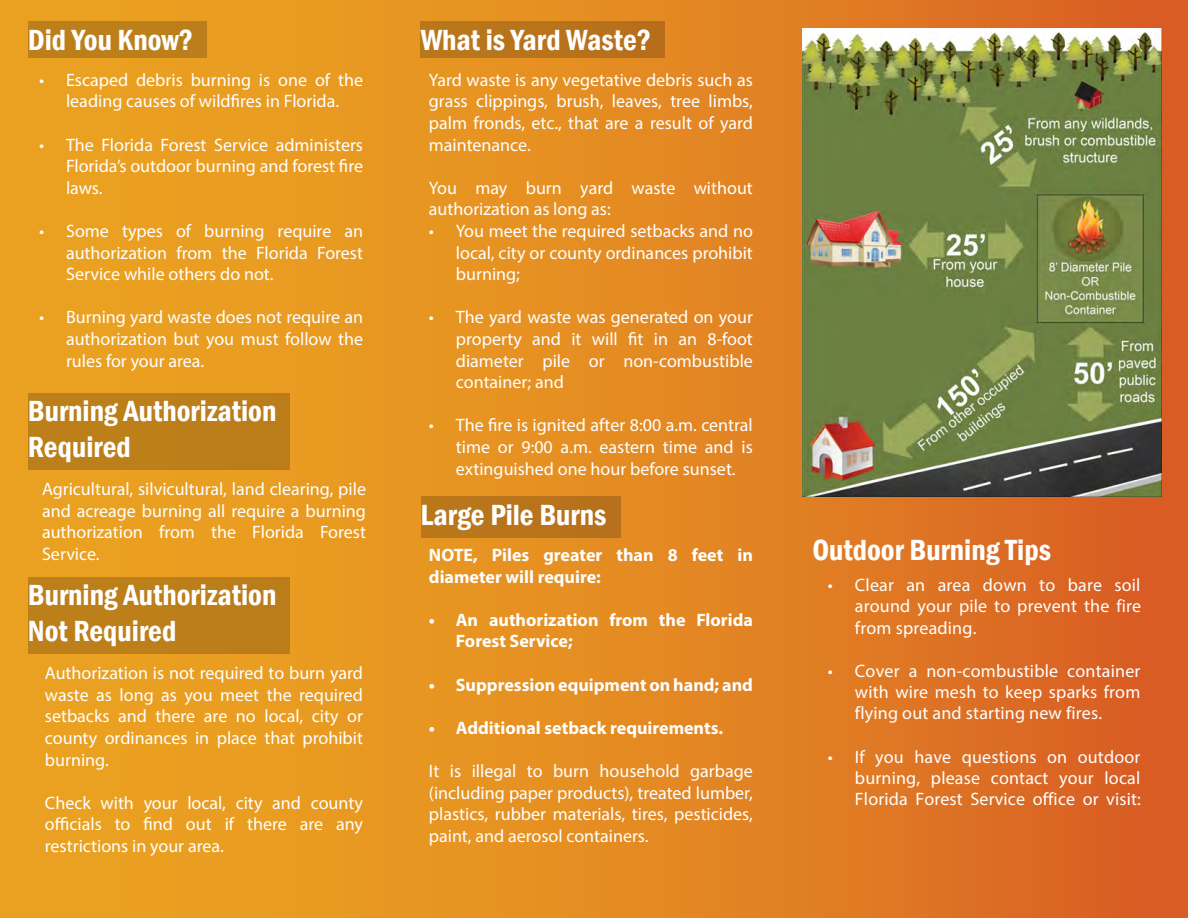
<style>
.page{position:relative;width:1188px;height:918px;background:#fff}
.page>*{position:absolute;margin:0;border:0;box-sizing:border-box;transform-origin:0 0}
.t1{font:600 condensed 30px/36px "Franklin Gothic";color:#fff}
.t2{font:18px/21.6px "Myriad Pro";color:#fff;text-align:justify}
.t3{font:700 18px/21.6px "Myriad Pro";color:#fff}
</style>
<div class="page">
<div style="left:0;top:0;width:1188px;height:918px;background:linear-gradient(to right,#edac20,#d96425)"></div>
<div style="left:28px;top:22px;width:178px;height:36px;background:#bc7f1a"></div>
<div style="left:28px;top:393px;width:262px;height:77px;background:#bc7f1a"></div>
<div style="left:28px;top:577px;width:262px;height:77px;background:#bc7f1a"></div>
<div style="left:420px;top:22px;width:244px;height:36px;background:#b8731b"></div>
<div style="left:421px;top:497px;width:199px;height:41px;background:#b8731b"></div>
<img style="left:803px;top:29px;width:358px;height:467px">
<h1 class="t1" style="left:28px;top:21px;width:167px">Did You Know?</h1>
<p class="t2" style="left:39px;top:69px;width:325px;text-align:center">• Escaped debris burning is one of the leading causes of wildfires in Florida.</p>
<p class="t2" style="left:66px;top:133px;width:299px;text-indent:-27px">• The Florida Forest Service administers Florida’s outdoor burning and forest fire laws.</p>
<p class="t2" style="left:66px;top:220px;width:299px;text-indent:-27px">• Some types of burning require an authorization from the Florida Forest Service while others do not.</p>
<p class="t2" style="left:66px;top:306px;width:299px;text-indent:-27px">• Burning yard waste does not require an authorization but you must follow the rules for your area.</p>
<h2 class="t1" style="left:28px;top:393px;width:250px">Burning Authorization<br>Required</h2>
<p class="t2" style="left:42px;top:478px;width:326px">Agricultural, silvicultural, land clearing, pile and acreage burning all require a burning authorization from the Florida Forest Service.</p>
<h2 class="t1" style="left:28px;top:577px;width:250px">Burning Authorization<br>Not Required</h2>
<p class="t2" style="left:45px;top:662px;width:320px">Authorization is not required to burn yard waste as long as you meet the required setbacks and there are no local, city or county ordinances in place that prohibit burning.</p>
<p class="t2" style="left:45px;top:792px;width:320px">Check with your local, city and county officials to find out if there are any restrictions in your area.</p>
<h2 class="t1" style="left:421px;top:21px;width:232px">What is Yard Waste?</h2>
<p class="t2" style="left:429px;top:69px;width:326px">Yard waste is any vegetative debris such as grass clippings, brush, leaves, tree limbs, palm fronds, etc., that are a result of yard maintenance.</p>
<p class="t2" style="left:429px;top:177px;width:325px">You may burn yard waste without authorization as long as:</p>
<p class="t2" style="left:456px;top:220px;width:299px;text-indent:-27px">• You meet the required setbacks and no local, city or county ordinances prohibit burning;</p>
<p class="t2" style="left:456px;top:306px;width:299px;text-indent:-27px">• The yard waste was generated on your property and it will fit in an 8-foot diameter pile or non-combustible container; and</p>
<p class="t2" style="left:456px;top:414px;width:298px;text-indent:-27px">• The fire is ignited after 8:00 a.m. central time or 9:00 a.m. eastern time and is extinguished one hour before sunset.</p>
<h2 class="t1" style="left:421px;top:496px;width:187px">Large Pile Burns</h2>
<h2 class="t3" style="left:429px;top:543px;width:325px">NOTE, Piles greater than 8 feet in diameter will require:</h2>
<p class="t3" style="left:456px;top:608px;width:299px;text-indent:-27px">• An authorization from the Florida<br>Forest Service;</p>
<p class="t3" style="left:429px;top:673px;width:326px">• Suppression equipment on hand; and</p>
<p class="t3" style="left:429px;top:716px;width:296px">• Additional setback requirements.</p>
<p class="t2" style="left:429px;top:760px;width:326px">It is illegal to burn household garbage (including paper products), treated lumber, plastics, rubber materials, tires, pesticides, paint, and aerosol containers.</p>
<h2 class="t1" style="left:812px;top:531px;width:240px">Outdoor Burning Tips</h2>
<h2 class="t2" style="left:855px;top:574px;width:288px;text-indent:-27px">• Clear an area down to bare soil around your pile to prevent the fire from spreading.</h2>
<h2 class="t2" style="left:855px;top:660px;width:287px;text-indent:-27px">• Cover a non-combustible container with wire mesh to keep sparks from flying out and starting new fires.</h2>
<h2 class="t2" style="left:855px;top:746px;width:288px;text-indent:-27px">• If you have questions on outdoor burning, please contact your local Florida Forest Service office or visit:</h2>
</div>
